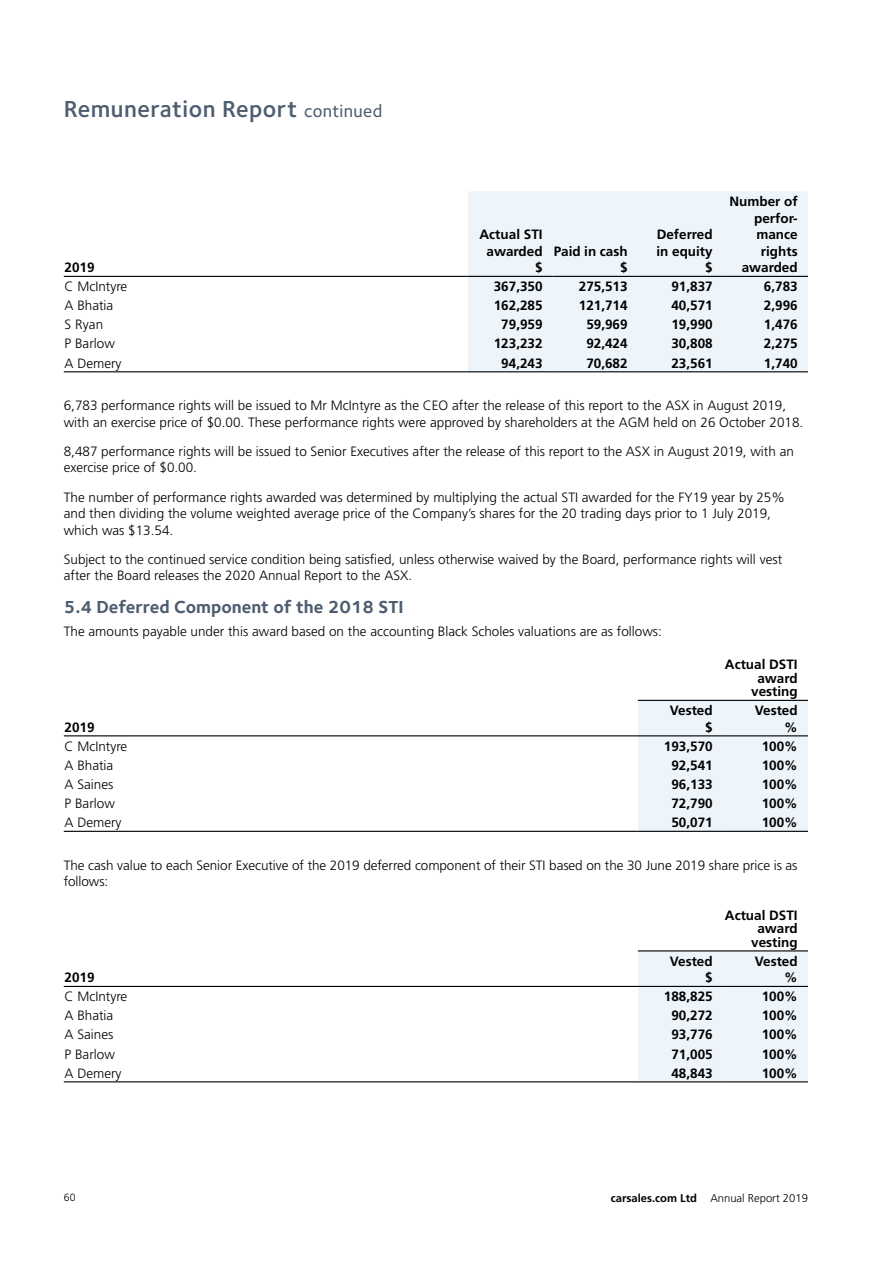
<style>
.page{position:relative;width:893px;height:1263px;background:#fff}
.page>*{position:absolute;margin:0;border:0;box-sizing:border-box;transform-origin:0 0}
.t1{font:600 24px "Foundry Sterling";letter-spacing:.02em;color:#4e5d70}
.t2{font:700 18px "Foundry Sterling";color:#4e5d70}
.t3{font:300 13.5px/16.5px "Frutiger";color:#000}
.t4{font:700 13.5px/16.5px "Frutiger";color:#000;text-align:right}
.t5{font:300 11.25px "Frutiger";color:#000}
.t6{font:300 10.5px "Frutiger";color:#000}
.s1{font-weight:500;font-size:18px}
.s2{font-weight:700}
</style>
<div class="page">
<div style="left:468px;top:191px;width:340px;height:180px;background:#edf4fa"></div>
<hr style="left:64px;top:276px;width:404px;height:1px;background:#000">
<hr style="left:468px;top:276px;width:85px;height:1px;background:#000">
<hr style="left:553px;top:276px;width:85px;height:1px;background:#000">
<hr style="left:638px;top:276px;width:85px;height:1px;background:#000">
<hr style="left:723px;top:276px;width:85px;height:1px;background:#000">
<hr style="left:64px;top:371px;width:404px;height:1px;background:#000">
<hr style="left:468px;top:371px;width:85px;height:1px;background:#000">
<hr style="left:553px;top:371px;width:85px;height:1px;background:#000">
<hr style="left:638px;top:371px;width:85px;height:1px;background:#000">
<hr style="left:723px;top:371px;width:85px;height:1px;background:#000">
<div style="left:638px;top:701px;width:170px;height:130px;background:#edf4fa"></div>
<hr style="left:64px;top:735px;width:574px;height:1px;background:#000">
<hr style="left:638px;top:735px;width:85px;height:1px;background:#000">
<hr style="left:723px;top:735px;width:85px;height:1px;background:#000">
<hr style="left:64px;top:831px;width:574px;height:1px;background:#000">
<hr style="left:638px;top:831px;width:85px;height:1px;background:#000">
<hr style="left:723px;top:831px;width:85px;height:1px;background:#000">
<hr style="left:638px;top:700px;width:85px;height:1px;background:#000">
<hr style="left:723px;top:700px;width:85px;height:1px;background:#000">
<div style="left:638px;top:951px;width:170px;height:130px;background:#edf4fa"></div>
<hr style="left:64px;top:986px;width:574px;height:1px;background:#000">
<hr style="left:638px;top:986px;width:85px;height:1px;background:#000">
<hr style="left:723px;top:986px;width:85px;height:1px;background:#000">
<hr style="left:64px;top:1081px;width:574px;height:1px;background:#000">
<hr style="left:638px;top:1081px;width:85px;height:1px;background:#000">
<hr style="left:723px;top:1081px;width:85px;height:1px;background:#000">
<hr style="left:638px;top:950px;width:85px;height:1px;background:#000">
<hr style="left:723px;top:950px;width:85px;height:1px;background:#000">
<h1 class="t1" style="left:64px;top:94px;width:320px">Remuneration Report <span class="s1">continued</span></h1>
<p class="t4" style="left:65px;top:259px;width:32px">2019</p>
<p class="t4" style="left:480px;top:226px;width:65px">Actual STI awarded $</p>
<p class="t4" style="left:554px;top:243px;width:75px">Paid in cash $</p>
<p class="t4" style="left:656px;top:226px;width:58px">Deferred in equity $</p>
<p class="t4" style="left:729px;top:193px;width:70px">Number of perfor&shy;mance rights awarded</p>
<p class="t3" style="left:65px;top:278px;width:64px">C McIntyre</p>
<p class="t4" style="left:494px;top:278px;width:50px">367,350</p>
<p class="t4" style="left:579px;top:278px;width:50px">275,513</p>
<p class="t4" style="left:671px;top:278px;width:43px">91,837</p>
<p class="t4" style="left:764px;top:278px;width:35px">6,783</p>
<p class="t3" style="left:65px;top:297px;width:50px">A Bhatia</p>
<p class="t4" style="left:494px;top:297px;width:50px">162,285</p>
<p class="t4" style="left:579px;top:297px;width:50px">121,714</p>
<p class="t4" style="left:671px;top:297px;width:43px">40,571</p>
<p class="t4" style="left:764px;top:297px;width:35px">2,996</p>
<p class="t3" style="left:65px;top:316px;width:40px">S Ryan</p>
<p class="t4" style="left:501px;top:316px;width:43px">79,959</p>
<p class="t4" style="left:586px;top:316px;width:43px">59,969</p>
<p class="t4" style="left:671px;top:316px;width:43px">19,990</p>
<p class="t4" style="left:764px;top:316px;width:35px">1,476</p>
<p class="t3" style="left:65px;top:335px;width:52px">P Barlow</p>
<p class="t4" style="left:494px;top:335px;width:50px">123,232</p>
<p class="t4" style="left:586px;top:335px;width:43px">92,424</p>
<p class="t4" style="left:671px;top:335px;width:43px">30,808</p>
<p class="t4" style="left:764px;top:335px;width:35px">2,275</p>
<p class="t3" style="left:65px;top:355px;width:58px">A Demery</p>
<p class="t4" style="left:501px;top:354px;width:43px">94,243</p>
<p class="t4" style="left:586px;top:354px;width:43px">70,682</p>
<p class="t4" style="left:671px;top:354px;width:43px">23,561</p>
<p class="t4" style="left:764px;top:354px;width:35px">1,740</p>
<p class="t3" style="left:64px;top:397px;width:741px">6,783 performance rights will be issued to Mr McIntyre as the CEO after the release of this report to the ASX in August 2019, with an exercise price of $0.00. These performance rights were approved by shareholders at the AGM held on 26 October 2018.</p>
<p class="t3" style="left:64px;top:443px;width:732px">8,487 performance rights will be issued to Senior Executives after the release of this report to the ASX in August 2019, with an exercise price of $0.00.</p>
<p class="t3" style="left:64px;top:489px;width:723px">The number of performance rights awarded was determined by multiplying the actual STI awarded for the FY19 year by 25% and then dividing the volume weighted average price of the Company’s shares for the 20 trading days prior to 1 July 2019, which was $13.54.</p>
<p class="t3" style="left:64px;top:551px;width:720px">Subject to the continued service condition being satisfied, unless otherwise waived by the Board, performance rights will vest after the Board releases the 2020 Annual Report to the ASX.</p>
<h2 class="t2" style="left:64px;top:596px;width:341px">5.4 Deferred Component of the 2018 STI</h2>
<p class="t3" style="left:64px;top:623px;width:600px">The amounts payable under this award based on the accounting Black Scholes valuations are as follows:</p>
<p class="t4" style="left:725px;top:657px;width:74px;line-height:13.5px">Actual DSTI award vesting</p>
<p class="t4" style="left:65px;top:718px;width:32px">2019</p>
<p class="t4" style="left:670px;top:702px;width:44px">Vested $</p>
<p class="t4" style="left:755px;top:702px;width:44px">Vested %</p>
<p class="t3" style="left:65px;top:738px;width:64px">C McIntyre</p>
<p class="t4" style="left:664px;top:738px;width:50px">193,570</p>
<p class="t4" style="left:762px;top:738px;width:38px">100%</p>
<p class="t3" style="left:65px;top:757px;width:50px">A Bhatia</p>
<p class="t4" style="left:671px;top:757px;width:43px">92,541</p>
<p class="t4" style="left:762px;top:757px;width:38px">100%</p>
<p class="t3" style="left:65px;top:776px;width:50px">A Saines</p>
<p class="t4" style="left:671px;top:776px;width:43px">96,133</p>
<p class="t4" style="left:762px;top:776px;width:38px">100%</p>
<p class="t3" style="left:65px;top:795px;width:52px">P Barlow</p>
<p class="t4" style="left:671px;top:795px;width:43px">72,790</p>
<p class="t4" style="left:762px;top:795px;width:38px">100%</p>
<p class="t3" style="left:65px;top:814px;width:58px">A Demery</p>
<p class="t4" style="left:671px;top:814px;width:43px">50,071</p>
<p class="t4" style="left:762px;top:814px;width:38px">100%</p>
<p class="t3" style="left:64px;top:857px;width:735px">The cash value to each Senior Executive of the 2019 deferred component of their STI based on the 30 June 2019 share price is as follows:</p>
<p class="t4" style="left:725px;top:908px;width:74px;line-height:13.5px">Actual DSTI award vesting</p>
<p class="t4" style="left:65px;top:969px;width:32px">2019</p>
<p class="t4" style="left:670px;top:952px;width:44px">Vested $</p>
<p class="t4" style="left:755px;top:952px;width:44px">Vested %</p>
<p class="t3" style="left:65px;top:988px;width:64px">C McIntyre</p>
<p class="t4" style="left:664px;top:988px;width:50px">188,825</p>
<p class="t4" style="left:762px;top:988px;width:38px">100%</p>
<p class="t3" style="left:65px;top:1007px;width:50px">A Bhatia</p>
<p class="t4" style="left:671px;top:1007px;width:43px">90,272</p>
<p class="t4" style="left:762px;top:1007px;width:38px">100%</p>
<p class="t3" style="left:65px;top:1026px;width:50px">A Saines</p>
<p class="t4" style="left:671px;top:1026px;width:43px">93,776</p>
<p class="t4" style="left:762px;top:1026px;width:38px">100%</p>
<p class="t3" style="left:65px;top:1045px;width:52px">P Barlow</p>
<p class="t4" style="left:671px;top:1045px;width:43px">71,005</p>
<p class="t4" style="left:762px;top:1045px;width:38px">100%</p>
<p class="t3" style="left:65px;top:1065px;width:58px">A Demery</p>
<p class="t4" style="left:671px;top:1064px;width:43px">48,843</p>
<p class="t4" style="left:762px;top:1064px;width:38px">100%</p>
<p class="t6" style="left:64px;top:1191px;width:13px">60</p>
<p class="t5" style="left:611px;top:1191px;width:199px"><span class="s2">carsales.com Ltd</span> Annual Report 2019</p>
</div>
